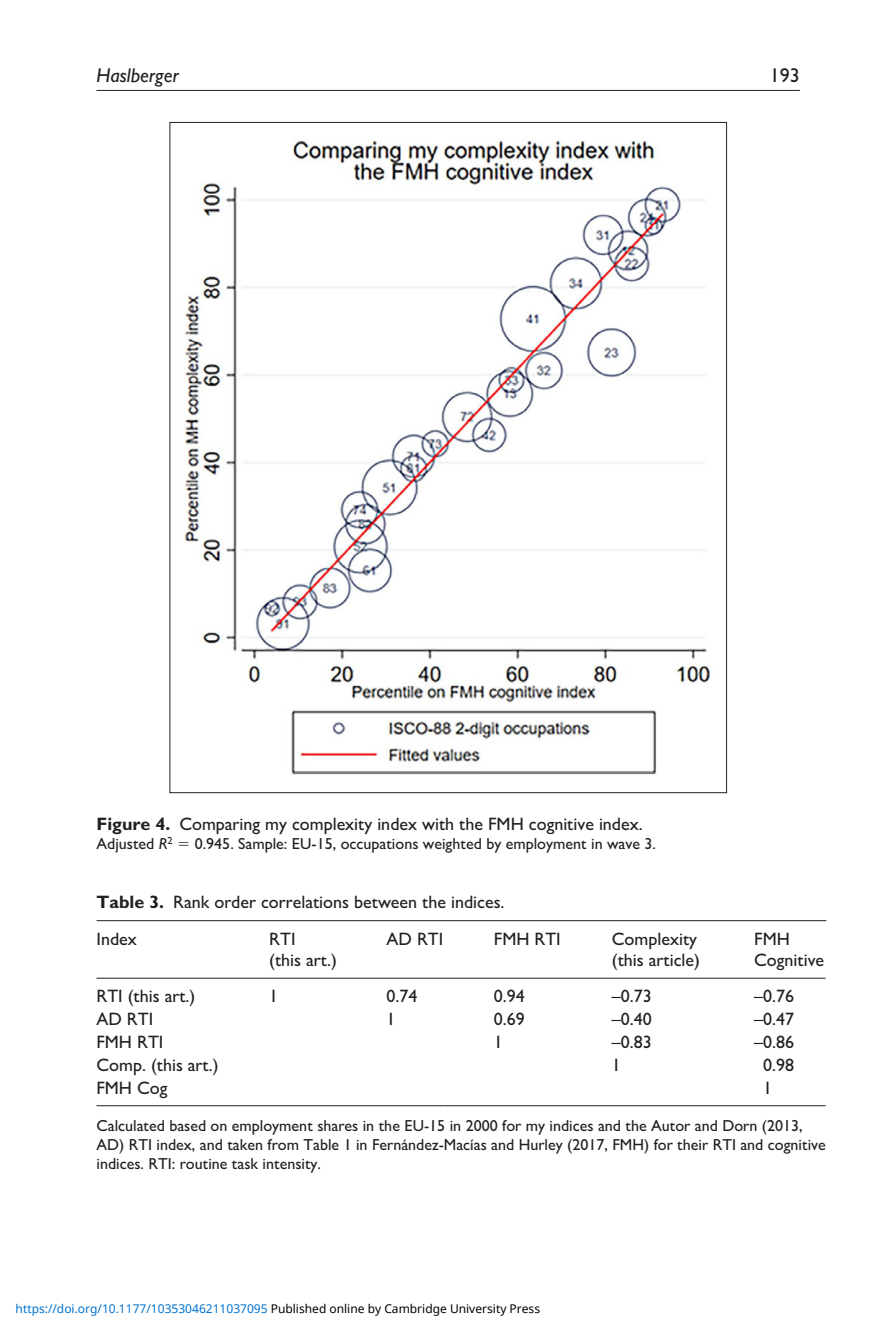
<style>
.page{position:relative;width:885px;height:1327px;background:#fff}
.page>*{position:absolute;margin:0;border:0;box-sizing:border-box;transform-origin:0 0}
.t1{font:italic 500 20px "Gill Sans MT Pro";color:#231f20}
.t2{font:500 20px "Gill Sans MT Pro";color:#231f20}
.t3{font:500 18px/21px "Gill Sans MT Pro";color:#231f20}
.t4{font:500 16px/19px "Gill Sans MT Pro";color:#231f20}
.t5{font:12px "Noto Sans";color:#0172cf}
.s1{font-family:"Gill Sans Std";font-weight:700}
.s2{font-style:italic}
.s3{color:#000}
</style>
<div class="page">
<hr style="left:96px;top:90px;width:703px;height:1px;background:#231f20">
<hr style="left:96px;top:920px;width:730px;height:1px;background:#231f20">
<hr style="left:96px;top:977px;width:124px;height:1px;background:#231f20">
<hr style="left:220px;top:977px;width:117px;height:1px;background:#231f20">
<hr style="left:337px;top:977px;width:107px;height:1px;background:#231f20">
<hr style="left:444px;top:977px;width:118px;height:1px;background:#231f20">
<hr style="left:562px;top:977px;width:142px;height:1px;background:#231f20">
<hr style="left:704px;top:977px;width:121px;height:1px;background:#231f20">
<hr style="left:96px;top:1105px;width:124px;height:1px;background:#231f20">
<hr style="left:220px;top:1105px;width:117px;height:1px;background:#231f20">
<hr style="left:337px;top:1105px;width:107px;height:1px;background:#231f20">
<hr style="left:444px;top:1105px;width:118px;height:1px;background:#231f20">
<hr style="left:562px;top:1105px;width:142px;height:1px;background:#231f20">
<hr style="left:704px;top:1105px;width:121px;height:1px;background:#231f20">
<img style="left:184px;top:139px;width:527px;height:636px">
<p class="t2" style="left:96px;top:63px;width:21px">16</p>
<p class="t2" style="left:769px;top:63px;width:31px">193</p>
<p class="t1" style="left:96px;top:63px;width:84px">Haslberger</p>
<p class="t3" style="left:96px;top:813px;width:547px"><span class="s1">Figure 4.</span> Comparing my complexity index with the FMH cognitive index.</p>
<p class="t4" style="left:96px;top:834px;width:78px">Adjusted <span class="s2">R</span><sup>2</sup></p>
<p class="t4" style="left:195px;top:834px;width:462px">0.945. Sample: EU-15, occupations weighted by employment in wave 3.</p>
<p class="t3" style="left:96px;top:883px;width:409px;line-height:37px"><span class="s1">Table 3.</span> Rank order correlations between the indices.<br>Index</p>
<p class="t3" style="left:269px;top:928px;width:69px">RTI<br>(this art.)</p>
<p class="t3" style="left:386px;top:928px;width:58px">AD RTI</p>
<p class="t3" style="left:494px;top:928px;width:68px">FMH RTI</p>
<p class="t3" style="left:611px;top:928px;width:90px">Complexity (this article)</p>
<p class="t3" style="left:754px;top:928px;width:71px">FMH<br>Cognitive</p>
<p class="t3" style="left:96px;top:985px;width:100px">RTI (this art.)</p>
<p class="t3" style="left:269px;top:985px;width:10px">1</p>
<p class="t3" style="left:386px;top:985px;width:32px">0.74</p>
<p class="t3" style="left:494px;top:985px;width:32px">0.94</p>
<p class="t3" style="left:611px;top:985px;width:41px">–0.73</p>
<p class="t3" style="left:754px;top:985px;width:41px">–0.76</p>
<p class="t3" style="left:96px;top:1008px;width:58px">AD RTI</p>
<p class="t3" style="left:386px;top:1008px;width:10px">1</p>
<p class="t3" style="left:494px;top:1008px;width:32px">0.69</p>
<p class="t3" style="left:611px;top:1008px;width:41px">–0.40</p>
<p class="t3" style="left:754px;top:1008px;width:41px">–0.47</p>
<p class="t3" style="left:96px;top:1031px;width:68px">FMH RTI</p>
<p class="t3" style="left:494px;top:1031px;width:10px">1</p>
<p class="t3" style="left:611px;top:1031px;width:41px">–0.83</p>
<p class="t3" style="left:754px;top:1031px;width:41px">–0.86</p>
<p class="t3" style="left:96px;top:1054px;width:124px">Comp. (this art.)</p>
<p class="t3" style="left:611px;top:1054px;width:10px">1</p>
<p class="t3" style="left:763px;top:1054px;width:32px">0.98</p>
<p class="t3" style="left:96px;top:1077px;width:72px">FMH Cog</p>
<p class="t3" style="left:763px;top:1077px;width:10px">1</p>
<p class="t4" style="left:96px;top:1116px;width:730px">Calculated based on employment shares in the EU-15 in 2000 for my indices and the Autor and Dorn (2013,<br>AD) RTI index, and taken from Table 1 in Fernández-Macías and Hurley (2017, FMH) for their RTI and cognitive indices. RTI: routine task intensity.</p>
<p class="t5" style="left:16px;top:1300px;width:526px">https://doi.org/10.1177/10353046211037095 <span class="s3">Published online by Cambridge University Press</span></p>
</div>
